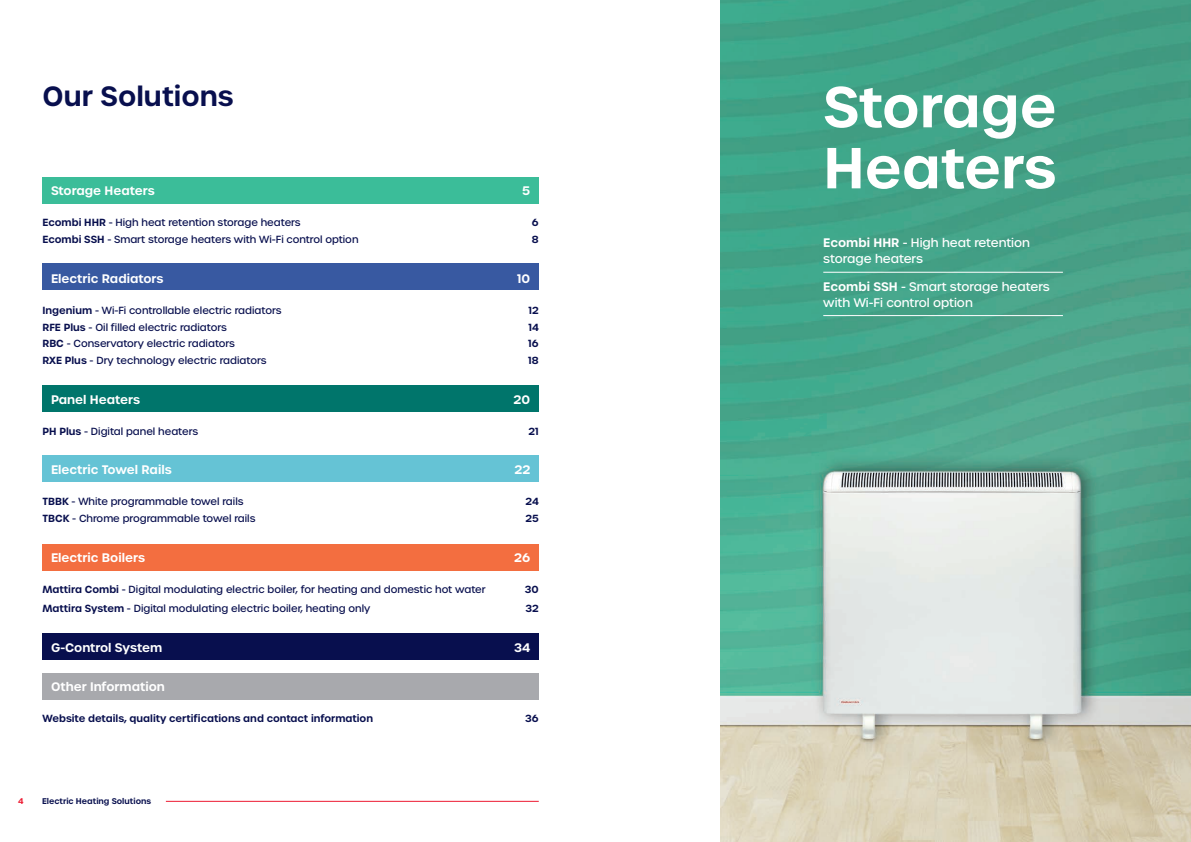
<style>
.page{position:relative;width:1191px;height:842px;background:#fff}
.page>*{position:absolute;margin:0;border:0;box-sizing:border-box;transform-origin:0 0}
.t1{font:600 55.8px/61px "Urbane";color:#fff}
.t2{font:600 27px "Urbane";color:#080f4e}
.t3{font:600 12px "Urbane";color:#fff}
.t4{font:500 12px/16px "Urbane";color:#fff}
.t5{font:500 10px "Urbane";color:#080f4e}
.t6{font:600 10px "Urbane";color:#080f4e}
.t7{font:600 8px "Urbane";color:#080f4e}
.t8{font:600 8px "Urbane";color:#ed1a31}
.s1{font-weight:600}
</style>
<div class="page">
<hr style="left:166px;top:801px;width:373px;height:1px;background:#ed1a31">
<div style="left:43px;top:178px;width:496px;height:26px;background:#3bbd99"></div>
<div style="left:43px;top:264px;width:496px;height:26px;background:#3859a1"></div>
<div style="left:43px;top:385px;width:496px;height:26px;background:#00756b"></div>
<div style="left:43px;top:455px;width:496px;height:27px;background:#65c3d5"></div>
<div style="left:43px;top:544px;width:496px;height:26px;background:#f36e40"></div>
<div style="left:43px;top:633px;width:496px;height:26px;background:#080f4e"></div>
<div style="left:43px;top:673px;width:496px;height:26px;background:#a8a9ad"></div>
<img style="left:720px;top:0;width:471px;height:842px">
<hr style="left:823px;top:272px;width:240px;height:1px;background:#fff">
<hr style="left:823px;top:315px;width:240px;height:1px;background:#fff">
<h2 class="t2" style="left:43px;top:77px;width:193px">Our Solutions</h2>
<h1 class="t1" style="left:823px;top:77px;width:235px">Storage<br>Heaters</h1>
<p class="t3" style="left:51px;top:183px;width:105px">Storage Heaters</p>
<p class="t3" style="left:522px;top:183px;width:9px">5</p>
<p class="t5" style="left:43px;top:216px;width:260px"><span class="s1">Ecombi HHR</span> - High heat retention storage heaters</p>
<p class="t6" style="left:532px;top:216px;width:8px">6</p>
<p class="t5" style="left:43px;top:233px;width:317px"><span class="s1">Ecombi SSH</span> - Smart storage heaters with Wi-Fi control option</p>
<p class="t6" style="left:532px;top:233px;width:8px">8</p>
<p class="t3" style="left:51px;top:270px;width:114px">Electric Radiators</p>
<p class="t3" style="left:517px;top:270px;width:15px">10</p>
<p class="t5" style="left:43px;top:304px;width:240px"><span class="s1">Ingenium</span> - Wi-Fi controllable electric radiators</p>
<p class="t6" style="left:528px;top:303px;width:12px">12</p>
<p class="t5" style="left:43px;top:320px;width:186px"><span class="s1">RFE Plus</span> - Oil filled electric radiators</p>
<p class="t6" style="left:528px;top:320px;width:12px">14</p>
<p class="t5" style="left:43px;top:337px;width:194px"><span class="s1">RBC</span> - Conservatory electric radiators</p>
<p class="t6" style="left:528px;top:337px;width:12px">16</p>
<p class="t5" style="left:43px;top:354px;width:225px"><span class="s1">RXE Plus</span> - Dry technology electric radiators</p>
<p class="t6" style="left:528px;top:354px;width:12px">18</p>
<p class="t3" style="left:51px;top:391px;width:91px">Panel Heaters</p>
<p class="t3" style="left:513px;top:391px;width:18px">20</p>
<p class="t5" style="left:43px;top:425px;width:157px"><span class="s1">PH Plus</span> - Digital panel heaters</p>
<p class="t6" style="left:528px;top:424px;width:12px">21</p>
<p class="t3" style="left:51px;top:462px;width:122px">Electric Towel Rails</p>
<p class="t3" style="left:514px;top:462px;width:17px">22</p>
<p class="t5" style="left:43px;top:495px;width:202px"><span class="s1">TBBK</span> - White programmable towel rails</p>
<p class="t6" style="left:525px;top:495px;width:15px">24</p>
<p class="t5" style="left:43px;top:512px;width:214px"><span class="s1">TBCK</span> - Chrome programmable towel rails</p>
<p class="t6" style="left:525px;top:512px;width:15px">25</p>
<p class="t3" style="left:51px;top:549px;width:95px">Electric Boilers</p>
<p class="t3" style="left:514px;top:549px;width:18px">26</p>
<p class="t5" style="left:43px;top:582px;width:444px"><span class="s1">Mattira Combi</span> - Digital modulating electric boiler, for heating and domestic hot water</p>
<p class="t6" style="left:525px;top:582px;width:15px">30</p>
<p class="t5" style="left:43px;top:602px;width:329px"><span class="s1">Mattira System</span> - Digital modulating electric boiler, heating only</p>
<p class="t6" style="left:525px;top:602px;width:15px">32</p>
<p class="t3" style="left:51px;top:639px;width:113px">G-Control System</p>
<p class="t3" style="left:514px;top:639px;width:18px">34</p>
<p class="t3" style="left:51px;top:679px;width:115px">Other Information</p>
<p class="t6" style="left:43px;top:712px;width:332px">Website details, quality certifications and contact information</p>
<p class="t6" style="left:525px;top:712px;width:15px">36</p>
<p class="t4" style="left:823px;top:235px;width:208px"><span class="s1">Ecombi HHR</span> - High heat retention storage heaters</p>
<p class="t4" style="left:823px;top:278px;width:228px"><span class="s1">Ecombi SSH</span> - Smart storage heaters with Wi-Fi control option</p>
<p class="t8" style="left:18px;top:795px;width:7px">4</p>
<p class="t7" style="left:42px;top:795px;width:111px">Electric Heating Solutions</p>
</div>
